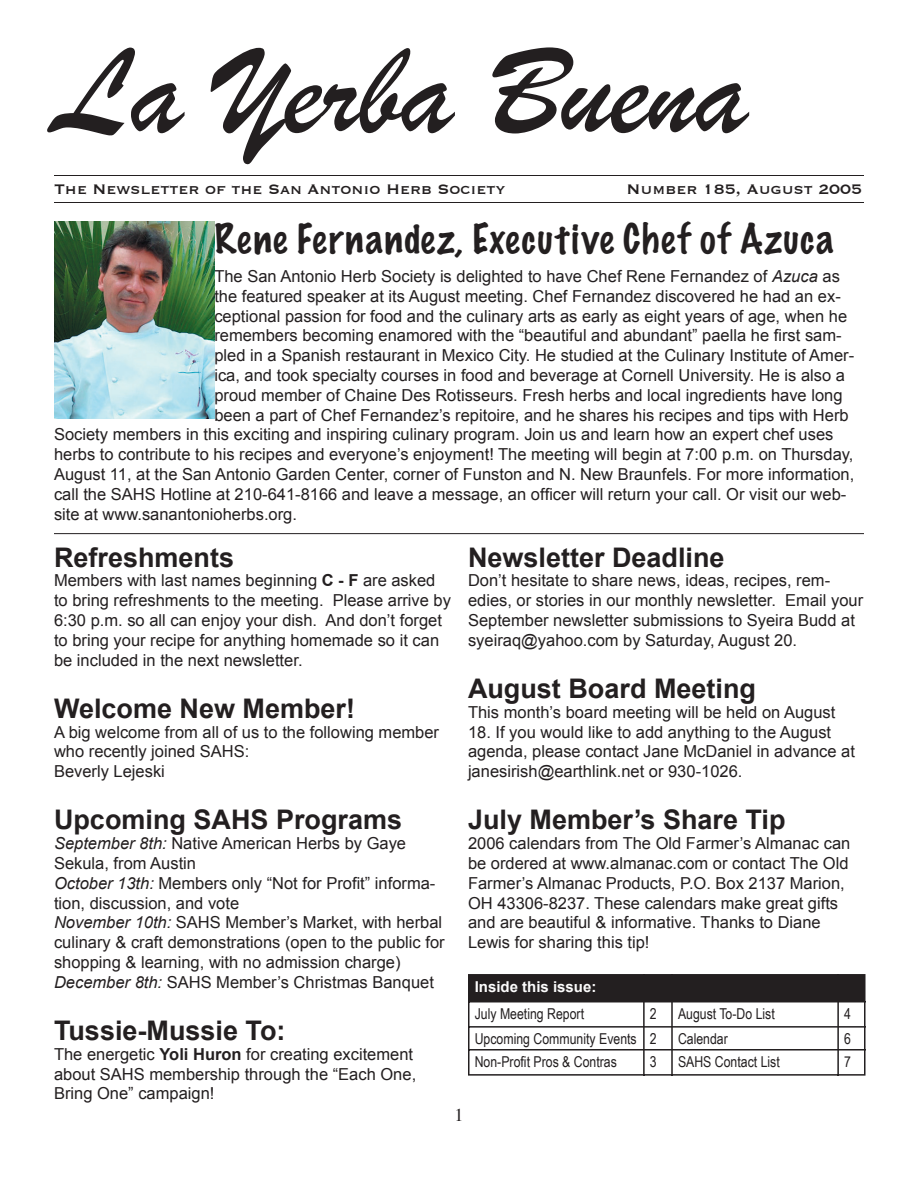
<style>
.page{position:relative;width:918px;height:1188px;background:#fff}
.page>*{position:absolute;margin:0;border:0;box-sizing:border-box;transform-origin:0 0}
.t1{font:129px "Brush Script";color:#231f20}
.t2{font:100 37.5px "Marker Felt";letter-spacing:.045em;color:#231f20}
.t3{font:700 27px "Arial";color:#231f20}
.t4{font:18px "Copperplate";color:#231f20}
.t5{font:18px "Times";color:#231f20}
.t6{font:16.5px/19.8px "Arial";color:#231f20}
.t7{font:15px "Arial Narrow";color:#231f20}
.t8{font:700 15px "Arial";color:#fcfcfc}
.s1{font-style:italic}
.s2{font-weight:700}
.s3{color:#fff}
</style>
<div class="page">
<hr style="left:468px;top:1002px;width:2px;height:24px;background:#231f20">
<hr style="left:643px;top:1002px;width:2px;height:24px;background:#231f20">
<hr style="left:671px;top:1002px;width:2px;height:24px;background:#231f20">
<div style="left:468px;top:974px;width:398px;height:28px;background:#231f20"></div>
<hr style="left:837px;top:1002px;width:2px;height:24px;background:#231f20">
<hr style="left:864px;top:1002px;width:2px;height:24px;background:#231f20">
<hr style="left:468px;top:1026px;width:177px;height:2px;background:#231f20">
<hr style="left:468px;top:1028px;width:2px;height:21px;background:#231f20">
<hr style="left:645px;top:1026px;width:28px;height:2px;background:#231f20">
<hr style="left:643px;top:1028px;width:2px;height:21px;background:#231f20">
<hr style="left:673px;top:1026px;width:166px;height:2px;background:#231f20">
<hr style="left:671px;top:1028px;width:2px;height:21px;background:#231f20">
<hr style="left:839px;top:1026px;width:27px;height:2px;background:#231f20">
<hr style="left:837px;top:1028px;width:2px;height:21px;background:#231f20">
<hr style="left:864px;top:1028px;width:2px;height:21px;background:#231f20">
<hr style="left:468px;top:1049px;width:177px;height:2px;background:#231f20">
<hr style="left:468px;top:1051px;width:2px;height:23px;background:#231f20">
<hr style="left:645px;top:1049px;width:28px;height:2px;background:#231f20">
<hr style="left:643px;top:1051px;width:2px;height:25px;background:#231f20">
<hr style="left:673px;top:1049px;width:166px;height:2px;background:#231f20">
<hr style="left:671px;top:1051px;width:2px;height:25px;background:#231f20">
<hr style="left:839px;top:1049px;width:27px;height:2px;background:#231f20">
<hr style="left:837px;top:1051px;width:2px;height:25px;background:#231f20">
<hr style="left:864px;top:1051px;width:2px;height:23px;background:#231f20">
<hr style="left:468px;top:1074px;width:175px;height:2px;background:#231f20">
<hr style="left:645px;top:1074px;width:26px;height:2px;background:#231f20">
<hr style="left:673px;top:1074px;width:164px;height:2px;background:#231f20">
<hr style="left:839px;top:1074px;width:27px;height:2px;background:#231f20">
<hr style="left:54px;top:202px;width:810px;height:1px;background:#231f20">
<hr style="left:54px;top:175px;width:810px;height:1px;background:#231f20">
<hr style="left:54px;top:533px;width:810px;height:1px;background:#231f20">
<img style="left:54px;top:221px;width:160px;height:197px">
<h1 class="t1" style="left:54px;top:13px;width:695px">La Yerba Buena</h1>
<p class="t4" style="left:54px;top:177px;width:453px">The Newsletter of the San Antonio Herb Society</p>
<p class="t4" style="left:626px;top:177px;width:237px">Number 185, August 2005</p>
<h2 class="t2" style="left:214px;top:221px;width:621px">Rene Fernandez, Executive Chef of Azuca</h2>
<p class="t6" style="left:214px;top:266px;width:627px">The San Antonio Herb Society is delighted to have Chef Rene Fernandez of <span class="s1">Azuca</span> as</p>
<p class="t6" style="left:214px;top:286px;width:628px">the featured speaker at its August meeting. Chef Fernandez discovered he had an ex-</p>
<p class="t6" style="left:214px;top:306px;width:634px">ceptional passion for food and the culinary arts as early as eight years of age, when he</p>
<p class="t6" style="left:214px;top:326px;width:629px">remembers becoming enamored with the “beautiful and abundant” paella he first sam-</p>
<p class="t6" style="left:214px;top:346px;width:641px">pled in a Spanish restaurant in Mexico City. He studied at the Culinary Institute of Amer-</p>
<p class="t6" style="left:214px;top:365px;width:632px">ica, and took specialty courses in food and beverage at Cornell University. He is also a</p>
<p class="t6" style="left:214px;top:385px;width:630px">proud member of Chaine Des Rotisseurs. Fresh herbs and local ingredients have long</p>
<p class="t6" style="left:214px;top:405px;width:636px">been a part of Chef Fernandez’s repitoire, and he shares his recipes and tips with Herb</p>
<p class="t6" style="left:54px;top:425px;width:781px">Society members in this exciting and inspiring culinary program. Join us and learn how an expert chef uses</p>
<p class="t6" style="left:54px;top:445px;width:801px">herbs to contribute to his recipes and everyone’s enjoyment! The meeting will begin at 7:00 p.m. on Thursday,</p>
<p class="t6" style="left:54px;top:464px;width:802px">August 11, at the San Antonio Garden Center, corner of Funston and N. New Braunfels. For more information,</p>
<p class="t6" style="left:54px;top:484px;width:794px">call the SAHS Hotline at 210-641-8166 and leave a message, an officer will return your call. Or visit our web-</p>
<p class="t6" style="left:54px;top:504px;width:245px">site at www.sanantonioherbs.org.</p>
<h3 class="t3" style="left:54px;top:542px;width:182px">Refreshments</h3>
<p class="t6" style="left:54px;top:571px;width:399px">Members with last names beginning <span class="s2">C - F</span> are asked to bring refreshments to the meeting. Please arrive by 6:30 p.m. so all can enjoy your dish. And don’t forget to bring your recipe for anything homemade so it can be included in the next newsletter.</p>
<h3 class="t3" style="left:54px;top:693px;width:303px">Welcome New Member!</h3>
<p class="t6" style="left:54px;top:722px;width:387px">A big welcome from all of us to the following member who recently joined SAHS:<br>Beverly Lejeski</p>
<h3 class="t3" style="left:54px;top:805px;width:350px">Upcoming SAHS Programs</h3>
<p class="t6" style="left:54px;top:834px;width:392px"><span class="s1">September 8th:</span> Native American Herbs by Gaye Sekula, from Austin<br><span class="s1">October 13th:</span> Members only “Not for Profit” informa&shy;tion, discussion, and vote<br><span class="s1">November 10th:</span> SAHS Member’s Market, with herbal culinary &amp; craft demonstrations (open to the public for shopping &amp; learning, with no admission charge)<br><span class="s1">December 8th:</span> SAHS Member’s Christmas Banquet</p>
<h3 class="t3" style="left:54px;top:1015px;width:233px">Tussie-Mussie To:</h3>
<p class="t6" style="left:54px;top:1044px;width:364px">The energetic <span class="s2">Yoli Huron</span> for creating excitement about SAHS membership through the “Each One,<br>Bring One” campaign!</p>
<h3 class="t3" style="left:468px;top:542px;width:258px">Newsletter Deadline</h3>
<p class="t6" style="left:468px;top:571px;width:397px">Don’t hesitate to share news, ideas, recipes, rem&shy;edies, or stories in our monthly newsletter. Email your September newsletter submissions to Syeira Budd at syeiraq@yahoo.com by Saturday, August 20.</p>
<h3 class="t3" style="left:468px;top:673px;width:290px">August Board Meeting</h3>
<p class="t6" style="left:468px;top:702px;width:369px">This month’s board meeting will be held on August</p>
<p class="t6" style="left:468px;top:722px;width:389px">18. If you would like to add anything to the August agenda, please contact Jane McDaniel in advance at janesirish@earthlink.net or 930-1026.</p>
<h3 class="t3" style="left:468px;top:805px;width:319px">July Member’s Share Tip</h3>
<p class="t6" style="left:468px;top:834px;width:384px">2006 calendars from The Old Farmer’s Almanac can be ordered at www.almanac.com or contact The Old Farmer’s Almanac Products, P.O. Box 2137 Marion, OH 43306-8237. These calendars make great gifts and are beautiful &amp; informative. Thanks to Diane Lewis for sharing this tip!</p>
<p class="t8" style="left:475px;top:978px;width:123px"><span class="s3">In</span>side this issue:</p>
<p class="t7" style="left:475px;top:1005px;width:111px">July Meeting Report</p>
<p class="t7" style="left:650px;top:1005px;width:8px">2</p>
<p class="t7" style="left:678px;top:1005px;width:98px">August To-Do List</p>
<p class="t7" style="left:844px;top:1005px;width:8px">4</p>
<p class="t7" style="left:475px;top:1030px;width:183px">Upcoming Community Events 2</p>
<p class="t7" style="left:678px;top:1030px;width:51px">Calendar</p>
<p class="t7" style="left:844px;top:1030px;width:8px">6</p>
<p class="t7" style="left:475px;top:1053px;width:144px">Non-Profit Pros &amp; Contras</p>
<p class="t7" style="left:650px;top:1053px;width:8px">3</p>
<p class="t7" style="left:678px;top:1053px;width:103px">SAHS Contact List</p>
<p class="t7" style="left:844px;top:1053px;width:8px">7</p>
<p class="t5" style="left:454px;top:1103px;width:10px">1</p>
</div>
